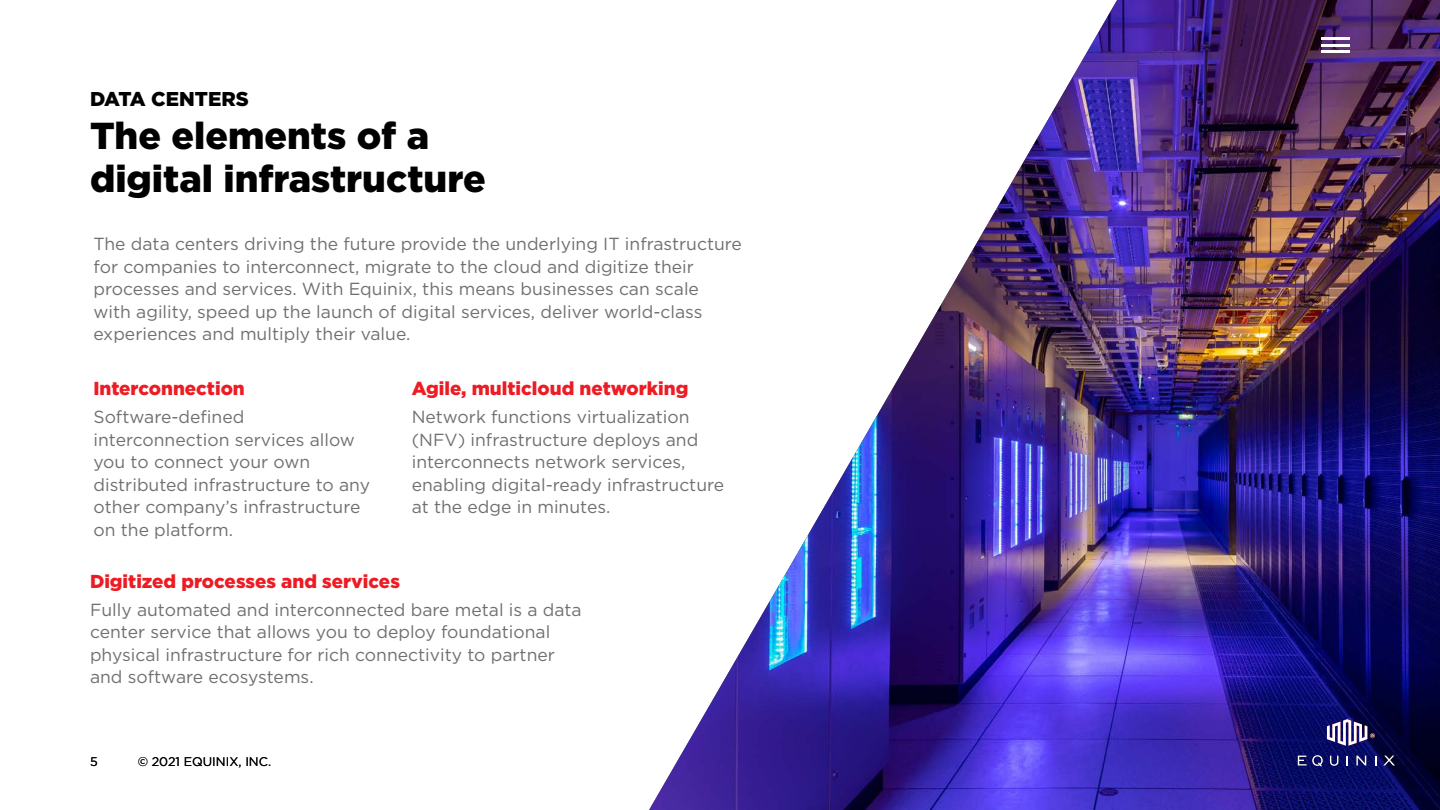
<style>
.page{position:relative;width:1440px;height:810px;background:#fff}
.page>*{position:absolute;margin:0;border:0;box-sizing:border-box;transform-origin:0 0}
.t1{font:900 37.5px/42.5px "Gotham";color:#000}
.t2{font:900 20px "Gotham";color:#000}
.t3{font:900 18.75px "Gotham";color:#ed1c24}
.t4{font:17.5px/22.5px "Gotham";color:#707073}
.t5{font:12.5px "Gotham";color:#000}
</style>
<div class="page">
<img style="left:649px;top:0;width:791px;height:810px">
<svg style="left:1330px;top:756px;width:8px;height:10px"></svg>
<svg style="left:1346px;top:756px;width:2px;height:10px"></svg>
<svg style="left:1356px;top:756px;width:10px;height:10px"></svg>
<svg style="left:1383px;top:756px;width:12px;height:10px"></svg>
<svg style="left:1298px;top:755px;width:25px;height:11px"></svg>
<svg style="left:1327px;top:719px;width:48px;height:27px"></svg>
<hr style="left:1321px;top:38px;width:29px;height:2px;background:#fff">
<hr style="left:1321px;top:44px;width:29px;height:2px;background:#fff">
<hr style="left:1321px;top:51px;width:29px;height:2px;background:#fff">
<p class="t2" style="left:90px;top:85px;width:160px">DATA CENTERS</p>
<h1 class="t1" style="left:90px;top:114px;width:397px">The elements of a digital infrastructure</h1>
<p class="t4" style="left:93px;top:232px;width:650px">The data centers driving the future provide the underlying IT infrastructure for companies to interconnect, migrate to the cloud and digitize their processes and services. With Equinix, this means businesses can scale<br>with agility, speed up the launch of digital services, deliver world-class experiences and multiply their value.</p>
<p class="t3" style="left:93px;top:375px;width:153px">Interconnection</p>
<p class="t4" style="left:93px;top:405px;width:278px">Software-defined interconnection services allow you to connect your own distributed infrastructure to any other company’s infrastructure on the platform.</p>
<p class="t3" style="left:412px;top:375px;width:278px">Agile, multicloud networking</p>
<p class="t4" style="left:412px;top:405px;width:314px">Network functions virtualization (NFV) infrastructure deploys and interconnects network services, enabling digital-ready infrastructure at the edge in minutes.</p>
<p class="t3" style="left:90px;top:568px;width:311px">Digitized processes and services</p>
<p class="t4" style="left:90px;top:598px;width:493px">Fully automated and interconnected bare metal is a data center service that allows you to deploy foundational physical infrastructure for rich connectivity to partner and software ecosystems.</p>
<p class="t5" style="left:90px;top:754px;width:9px">5</p>
<p class="t5" style="left:138px;top:754px;width:135px">© 2021 EQUINIX, INC.</p>
</div>
